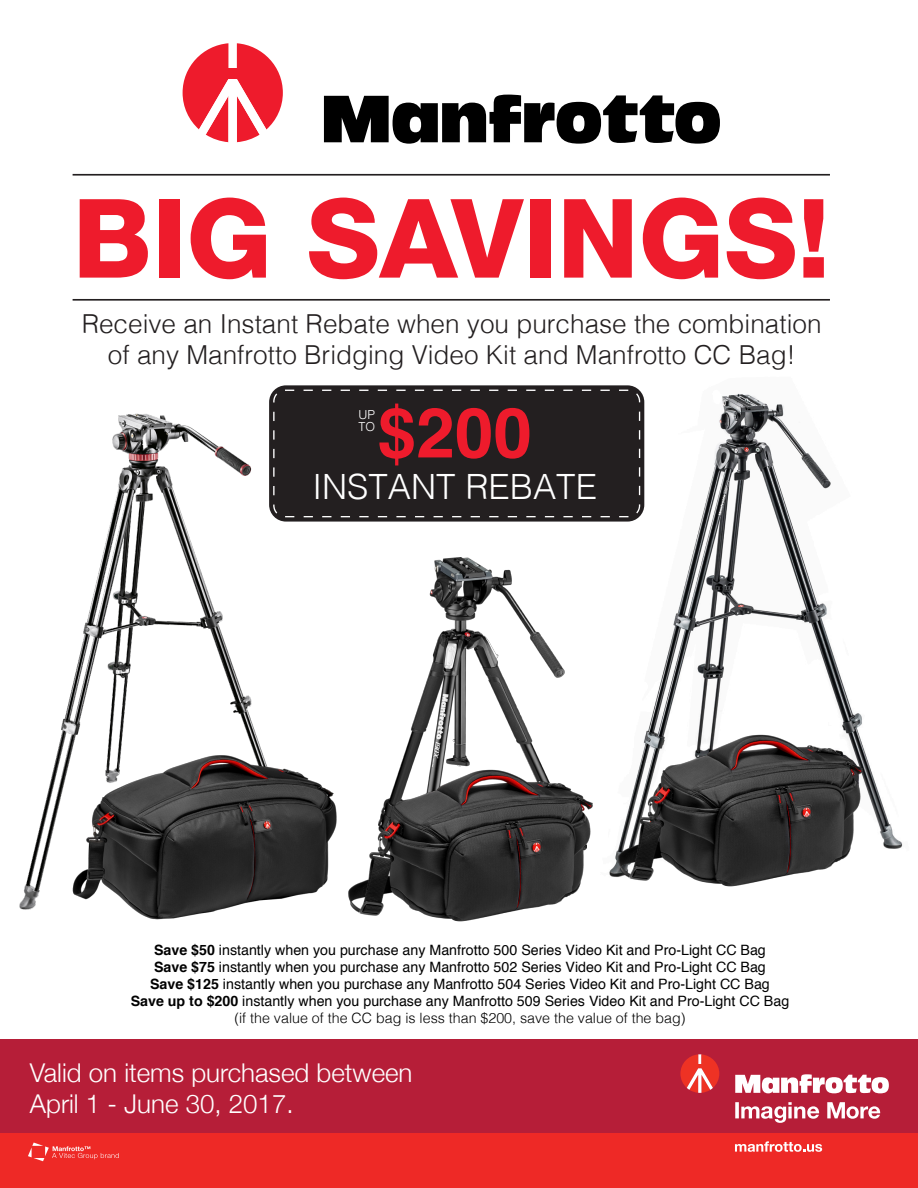
<style>
.page{position:relative;width:918px;height:1188px;background:#fff}
.page>*{position:absolute;margin:0;border:0;box-sizing:border-box;transform-origin:0 0}
.t1{font:800 109.8px "Helvetica Neue LT Com";color:#ee1b2c}
.t2{font:700 69.45px "Helvetica";color:#ee1b2c}
.t3{font:300 34.8px "Helvetica";color:#fff}
.t4{font:300 26.1px/31.3px "Helvetica";color:#231f20;text-align:center}
.t5{font:300 25.95px/31px "Helvetica Neue";color:#fff}
.t6{font:14.25px/17.1px "Helvetica";color:#000;text-align:center}
.t7{font:300 12.45px/11.6px "Helvetica";color:#fff}
.s1{font-weight:700}
.s2{font-weight:300}
</style>
<div class="page">
<img style="left:631px;top:385px;width:272px;height:464px">
<div style="left:0;top:1131px;width:918px;height:57px;background:#ee2926"></div>
<div style="left:0;top:1039px;width:918px;height:94px;background:#b61e38"></div>
<svg style="left:680px;top:1054px;width:39px;height:39px"></svg>
<svg style="left:735px;top:1074px;width:154px;height:19px"></svg>
<svg style="left:735px;top:1102px;width:145px;height:21px"></svg>
<svg style="left:735px;top:1141px;width:87px;height:11px"></svg>
<svg style="left:28px;top:1143px;width:91px;height:18px"></svg>
<svg style="left:183px;top:43px;width:100px;height:99px"></svg>
<svg style="left:324px;top:95px;width:396px;height:49px"></svg>
<hr style="left:73px;top:299px;width:757px;height:2px;background:#231f20">
<hr style="left:73px;top:174px;width:757px;height:2px;background:#231f20">
<div style="left:269px;top:385px;width:375px;height:137px;background:#231f20;border-radius:17px"></div>
<div style="left:273px;top:390px;width:367px;height:127px;border:1px dashed #fff;border-radius:11px"></div>
<img style="left:407px;top:557px;width:158px;height:189px">
<img style="left:624px;top:711px;width:270px;height:176px">
<img style="left:367px;top:746px;width:257px;height:176px">
<img style="left:19px;top:402px;width:348px;height:513px">
<img style="left:60px;top:735px;width:295px;height:185px">
<h1 class="t1" style="left:73px;top:173px;width:759px">BIG SAVINGS!</h1>
<h3 class="t4" style="left:82px;top:306px;width:741px">Receive an Instant Rebate when you purchase the combination of any Manfrotto Bridging Video Kit and Manfrotto CC Bag!</h3>
<h2 class="t2" style="left:377px;top:377px;width:156px">$200</h2>
<h3 class="t3" style="left:312px;top:457px;width:286px">INSTANT REBATE</h3>
<p class="t7" style="left:359px;top:408px;width:18px">UP<br>TO</p>
<p class="t6" style="left:131px;top:942px;width:660px"><span class="s1">Save $50</span> instantly when you purchase any Manfrotto 500 Series Video Kit and Pro-Light CC Bag<br><span class="s1">Save $75</span> instantly when you purchase any Manfrotto 502 Series Video Kit and Pro-Light CC Bag<br><span class="s1">Save $125</span> instantly when you purchase any Manfrotto 504 Series Video Kit and Pro-Light CC Bag<br><span class="s1">Save up to $200</span> instantly when you purchase any Manfrotto 509 Series Video Kit and Pro-Light CC Bag <span class="s2">(if the value of the CC bag is less than $200, save the value of the bag)</span></p>
<h3 class="t5" style="left:30px;top:1056px;width:384px">Valid on items purchased between<br>April 1 - June 30, 2017.</h3>
</div>
